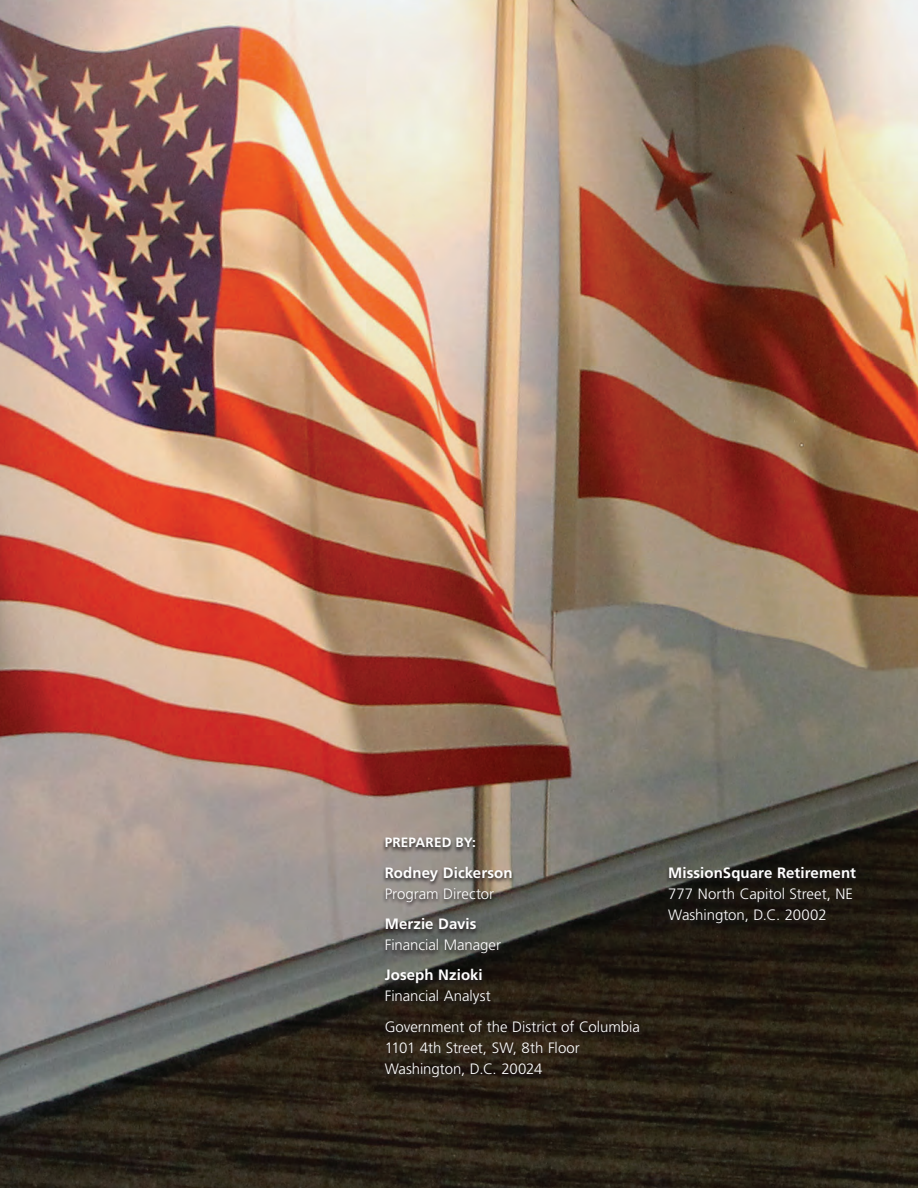
<style>
.page{position:relative;width:918px;height:1188px;background:#fff}
.page>*{position:absolute;margin:0;border:0;box-sizing:border-box;transform-origin:0 0}
.Body_0_0{font:300 15px "Frutiger LT Std";color:#fff}
.Body_0_0-2{font:700 15px "Frutiger LT Std";letter-spacing:.005em;color:#fff}
.Subhead_9_BOLD_AC_36{font:700 13.5px "Frutiger LT Std";letter-spacing:.01em;color:#fff}
</style>
<div class="page">
<img style="left:0;top:0;width:918px;height:1188px">
<svg style="left:665px;top:866px;width:194px;height:63px;background:#1d1a14"></svg>
<svg style="left:381px;top:838px;width:261px;height:246px;background:#433e36"></svg>
<p class="Subhead_9_BOLD_AC_36" style="left:385px;top:834px;width:93px">PREPARED BY:</p>
<p class="Body_0_0-2" style="left:385px;top:863px;width:129px">Rodney Dickerson</p>
<p class="Body_0_0" style="left:385px;top:885px;width:111px">Program Director</p>
<p class="Body_0_0-2" style="left:385px;top:915px;width:93px">Merzie Davis</p>
<p class="Body_0_0" style="left:385px;top:936px;width:118px">Financial Manager</p>
<p class="Body_0_0-2" style="left:385px;top:966px;width:100px">Joseph Nzioki</p>
<p class="Body_0_0" style="left:385px;top:988px;width:107px">Financial Analyst</p>
<p class="Body_0_0" style="left:385px;top:1018px;width:257px">Government of the District of Columbia</p>
<p class="Body_0_0" style="left:385px;top:1039px;width:197px">1101 4th Street, SW, 8th Floor</p>
<p class="Body_0_0" style="left:385px;top:1060px;width:159px">Washington, D.C. 20024</p>
<p class="Body_0_0-2" style="left:668px;top:863px;width:189px">MissionSquare Retirement</p>
<p class="Body_0_0" style="left:668px;top:885px;width:186px">777 North Capitol Street, NE</p>
<p class="Body_0_0" style="left:668px;top:906px;width:160px">Washington, D.C. 20002</p>
</div>
